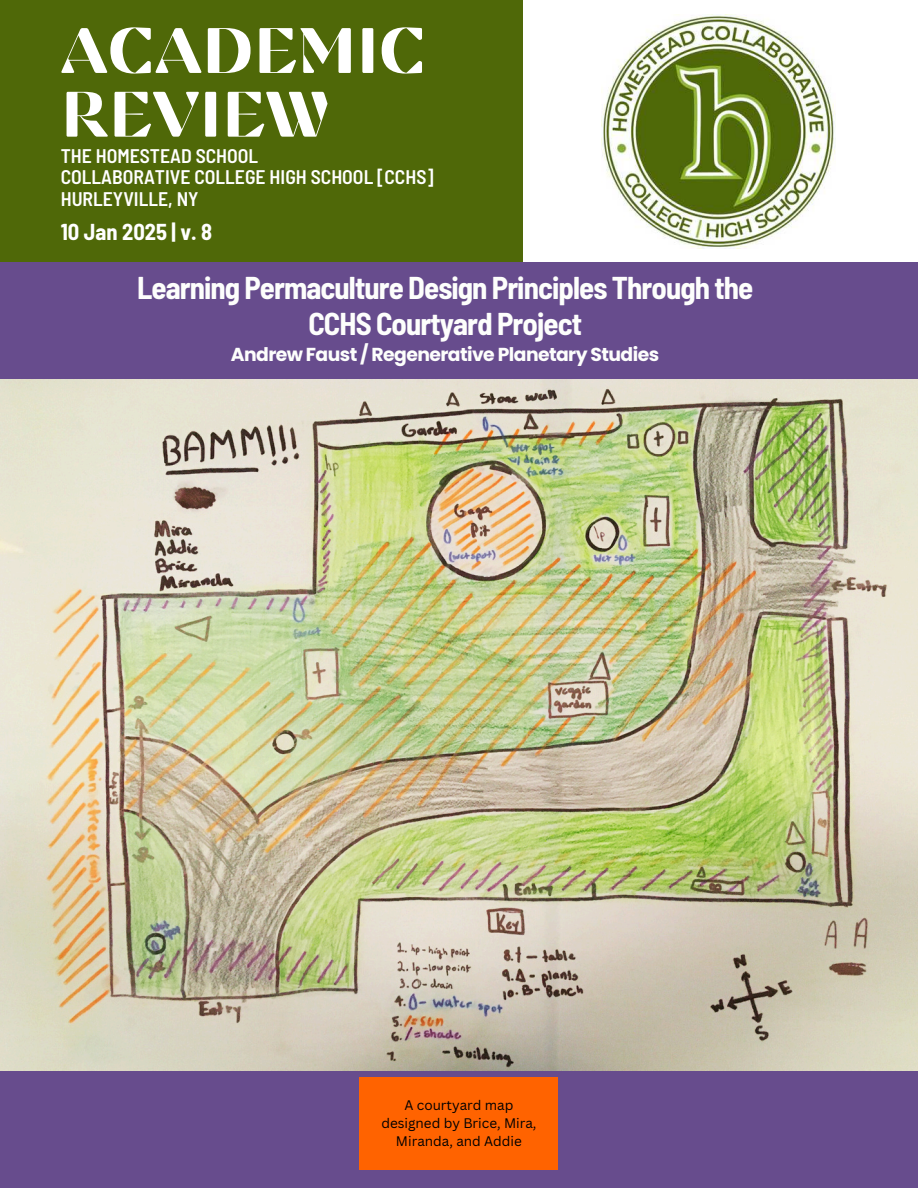
<style>
.page{position:relative;width:918px;height:1188px;background:#fff}
.page>*{position:absolute;margin:0;border:0;box-sizing:border-box;transform-origin:0 0}
.t1{font:64.05px/63.8px "Findel Display";color:#fff}
.t2{font:700 semi-condensed 30.75px/36px "Barlow";letter-spacing:-.03em;color:#fdfefc;text-align:center}
.t3{font:700 semi-condensed 22.5px "Barlow";color:#fff}
.t4{font:600 semi-condensed 19.65px/21.3px "Barlow";color:#fff}
.t5{font:700 18.75px "Poppins";letter-spacing:-.03em;color:#fdfefc}
.t6{font:13.5px/18px "Canva Sans";color:#000;text-align:center}
</style>
<div class="page">
<div style="left:0;top:0;width:522px;height:263px;background:#4f6808"></div>
<img style="left:601px;top:14px;width:234px;height:234px">
<div style="left:0;top:926px;width:918px;height:262px;background:#674c8d"></div>
<div style="left:360px;top:1077px;width:198px;height:93px;background:#ff6300"></div>
<img style="left:0;top:379px;width:918px;height:691px">
<div style="left:0;top:263px;width:918px;height:116px;background:#674c8d"></div>
<h1 class="t1" style="left:61px;top:17px;width:367px">ACADEMIC<br>REVIEW</h1>
<p class="t4" style="left:61px;top:144px;width:374px">THE HOMESTEAD SCHOOL<br>COLLABORATIVE COLLEGE HIGH SCHOOL [CCHS]<br>HURLEYVILLE, NY</p>
<p class="t3" style="left:61px;top:215px;width:153px">10 Jan 2025 | v. 8</p>
<h2 class="t2" style="left:137px;top:268px;width:618px">Learning Permaculture Design Principles Through the<br>CCHS Courtyard Project</h2>
<p class="t5" style="left:231px;top:343px;width:430px">Andrew Faust / Regenerative Planetary Studies</p>
<p class="t6" style="left:381px;top:1096px;width:157px">A courtyard map designed by Brice, Mira,<br>Miranda, and Addie</p>
</div>
